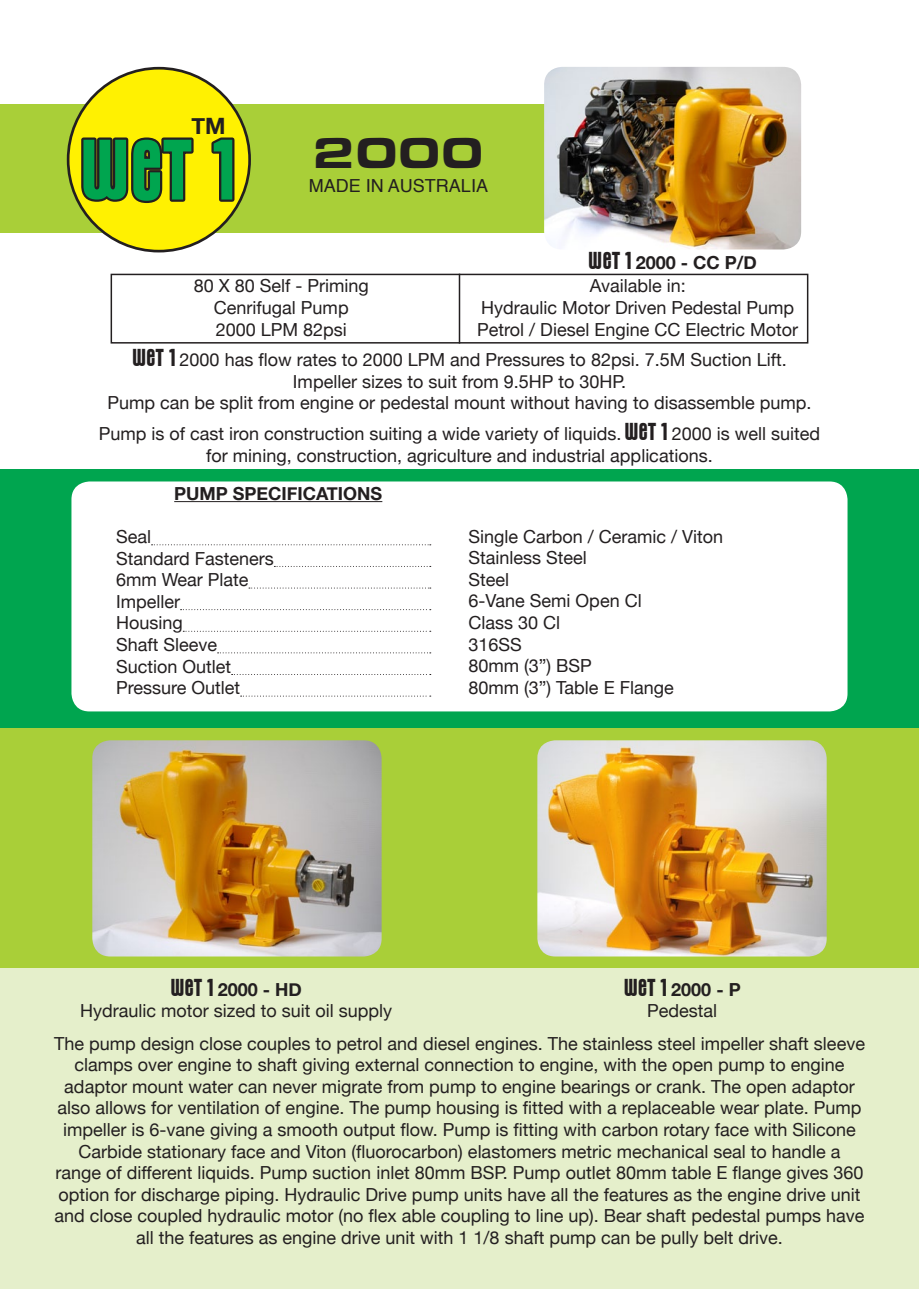
<style>
.page{position:relative;width:919px;height:1289px;background:#fff}
.page>*{position:absolute;margin:0;border:0;box-sizing:border-box;transform-origin:0 0}
.t1{font:90px "Pussycat Snickers";color:#00a54f}
.t2{font:900 45px "Eurostile Extended";color:#231f20}
.t3{font:700 22.5px "Helvetica Neue";color:#231f20}
.t4{font:18px/21.6px "Helvetica Neue";color:#231f20;text-align:center}
.t5{font:700 18px "Helvetica Neue";color:#231f20}
.t6{font:18px "Helvetica";color:#231f20}
.s1{font-family:"Pussycat Snickers";font-weight:400;font-size:25.5px}
.s2{font-family:"Pussycat Snickers";font-size:25.5px}
.s3{font-weight:700}
</style>
<div class="page">
<div style="left:0;top:105px;width:797px;height:128px;background:#a9cf38"></div>
<img style="left:544px;top:67px;width:257px;height:182px">
<div style="left:68px;top:68px;width:181px;height:183px;background:#fff101;border-radius:50%"></div>
<svg style="left:79px;top:137px;width:115px;height:68px"></svg>
<svg style="left:211px;top:137px;width:26px;height:67px"></svg>
<div style="left:0;top:469px;width:918px;height:259px;background:#00a54f"></div>
<div style="left:71px;top:481px;width:776px;height:230px;background:#fff;border-radius:18px"></div>
<div style="left:0;top:728px;width:918px;height:240px;background:#a9cf38"></div>
<div style="left:0;top:968px;width:918px;height:320px;background:#e5efcb"></div>
<hr style="left:174px;top:501px;width:208px;height:1px;background:#231f20">
<svg style="left:151px;top:544px;width:280px;height:1px"></svg>
<svg style="left:274px;top:566px;width:157px;height:1px"></svg>
<svg style="left:249px;top:587px;width:182px;height:1px"></svg>
<svg style="left:180px;top:609px;width:251px;height:1px"></svg>
<svg style="left:183px;top:631px;width:248px;height:1px"></svg>
<svg style="left:217px;top:652px;width:214px;height:1px"></svg>
<svg style="left:232px;top:674px;width:199px;height:1px"></svg>
<svg style="left:241px;top:695px;width:190px;height:1px"></svg>
<div style="left:111px;top:274px;width:697px;height:69px;border:2px solid #231f20"></div>
<hr style="left:458px;top:274px;width:2px;height:69px;background:#231f20">
<img style="left:537px;top:740px;width:289px;height:216px">
<img style="left:92px;top:740px;width:289px;height:216px">
<p class="t3" style="left:191px;top:112px;width:36px">TM</p>
<h1 class="t1" style="left:80px;top:120px;width:154px">WET 1</h1>
<h2 class="t2" style="left:312px;top:127px;width:173px">2000</h2>
<p class="t6" style="left:309px;top:171px;width:181px">MADE IN AUSTRALIA</p>
<p class="t5" style="left:588px;top:251px;width:170px"><span class="s1">WET 1</span> 2000 - CC P/D</p>
<p class="t4" style="left:194px;top:275px;width:177px">80 X 80 Self - Priming<br>Cenrifugal Pump<br>2000 LPM 82psi</p>
<p class="t4" style="left:477px;top:275px;width:322px">Available in:<br>Hydraulic Motor Driven Pedestal Pump<br>Petrol / Diesel Engine CC Electric Motor</p>
<p class="t4" style="left:107px;top:349px;width:705px"><span class="s2">WET 1</span> 2000 has flow rates to 2000 LPM and Pressures to 82psi. 7.5M Suction Lift.<br>Impeller sizes to suit from 9.5HP to 30HP.<br>Pump can be split from engine or pedestal mount without having to disassemble pump.</p>
<p class="t4" style="left:99px;top:422px;width:723px">Pump is of cast iron construction suiting a wide variety of liquids. <span class="s2">WET 1</span> 2000 is well suited for mining, construction, agriculture and industrial applications.</p>
<p class="t5" style="left:174px;top:482px;width:210px">PUMP SPECIFICATIONS</p>
<p class="t4" style="left:116px;top:525px;width:159px;text-align:left">Seal<br>Standard Fasteners<br>6mm Wear Plate<br>Impeller<br>Housing<br>Shaft Sleeve<br>Suction Outlet<br>Pressure Outlet</p>
<p class="t4" style="left:468px;top:525px;width:256px;text-align:left">Single Carbon / Ceramic / Viton<br>Stainless Steel<br>Steel<br>6-Vane Semi Open Cl<br>Class 30 Cl<br>316SS<br>80mm (3”) BSP<br>80mm (3”) Table E Flange</p>
<p class="t4" style="left:80px;top:978px;width:314px"><span class="s2">WET 1</span> <span class="s3">2000 - HD<br></span>Hydraulic motor sized to suit oil supply</p>
<p class="t4" style="left:623px;top:978px;width:118px"><span class="s2">WET 1</span> <span class="s3">2000 - P<br></span>Pedestal</p>
<p class="t4" style="left:54px;top:1032px;width:812px">The pump design close couples to petrol and diesel engines. The stainless steel impeller shaft sleeve clamps over engine to shaft giving external connection to engine, with the open pump to engine adaptor mount water can never migrate from pump to engine bearings or crank. The open adaptor also allows for ventilation of engine. The pump housing is fitted with a replaceable wear plate. Pump impeller is 6-vane giving a smooth output flow. Pump is fitting with carbon rotary face with Silicone Carbide stationary face and Viton (fluorocarbon) elastomers metric mechanical seal to handle a range of different liquids. Pump suction inlet 80mm BSP. Pump outlet 80mm table E flange gives 360 option for discharge piping. Hydraulic Drive pump units have all the features as the engine drive unit and close coupled hydraulic motor (no flex able coupling to line up). Bear shaft pedestal pumps have all the features as engine drive unit with 1 1/8 shaft pump can be pully belt drive.</p>
</div>
